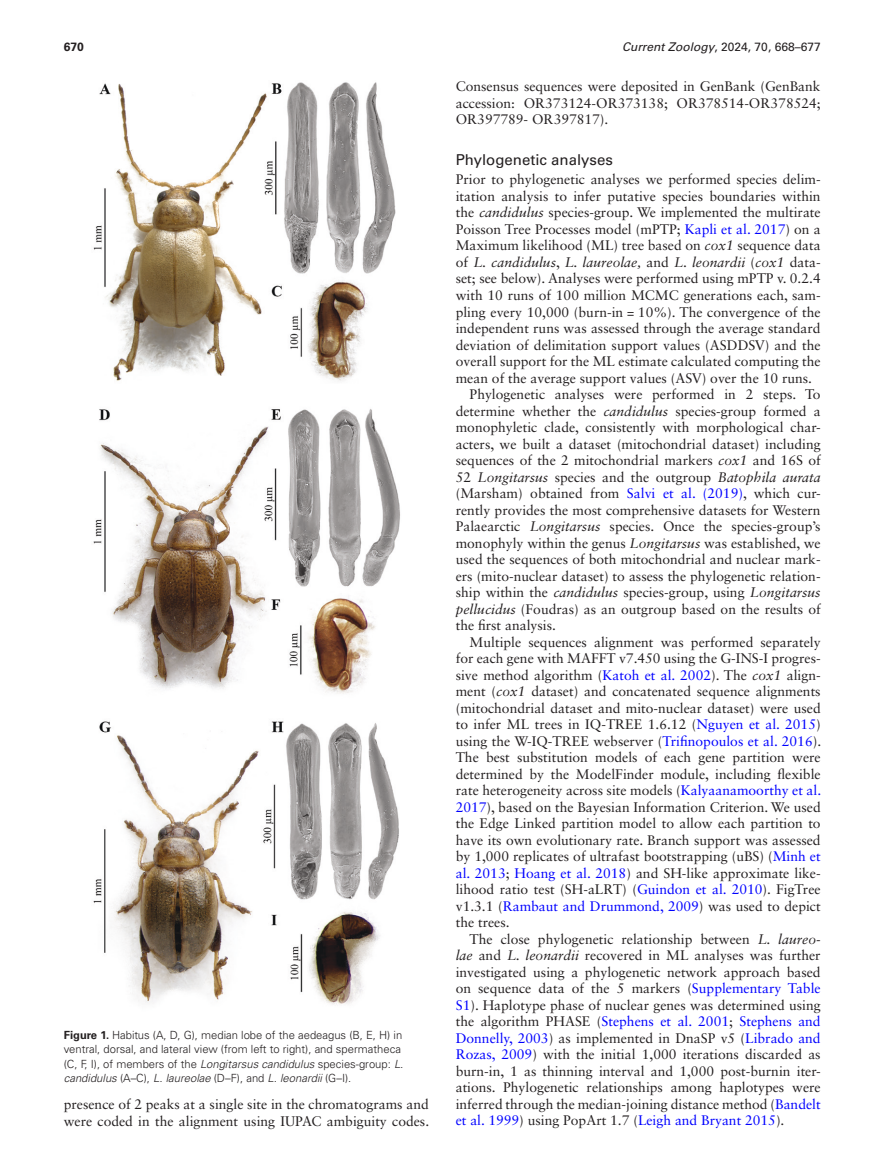
<style>
.page{position:relative;width:893px;height:1174px;background:#fff}
.page>*{position:absolute;margin:0;border:0;box-sizing:border-box;transform-origin:0 0}
.HeadB{font:15px "Univers LT Std";color:#231f20}
.TextInd{font:13.8px/16.5px "Sabon LT Std";color:#231f20;text-align:justify}
.Text{font:13.8px/16.5px "Sabon LT Std";color:#231f20;text-align:justify}
.t1{font:12px "Univers LT Std";color:#231f20}
.t2{font:700 12px "Univers LT Std";color:#231f20}
.FigCapt{font:300 11.25px/14.2px "Univers LT Std";color:#231f20}
.s1{font-family:"Univers LT Std Obl 2"}
.s2{font-weight:700}
.s3{font-style:italic}
.s4{color:#00f}
</style>
<div class="page">
<img style="left:93px;top:82px;width:307px;height:923px">
<p class="t2" style="left:64px;top:40px;width:22px">670</p>
<p class="t1" style="left:622px;top:40px;width:200px"><span class="s1">Current Zoology</span>, 2024, 70, 668–677</p>
<p class="FigCapt" style="left:64px;top:1028px;width:341px"><span class="s2">Figure 1.</span> Habitus (A, D, G), median lobe of the aedeagus (B, E, H) in ventral, dorsal, and lateral view (from left to right), and spermatheca (C, F, I), of members of the <span class="s3">Longitarsus candidulus</span> species-group: <span class="s3">L. candidulus</span> (A–C), <span class="s3">L. laureolae</span> (D–F), and <span class="s3">L. leonardii</span> (G–I).</p>
<p class="Text" style="left:64px;top:1095px;width:367px">presence of 2 peaks at a single site in the chromatograms and were coded in the alignment using IUPAC ambiguity codes.</p>
<p class="Text" style="left:456px;top:78px;width:366px">Consensus sequences were deposited in GenBank (GenBank accession: OR373124-OR373138; OR378514-OR378524; OR397789- OR397817).</p>
<p class="HeadB" style="left:456px;top:151px;width:159px">Phylogenetic analyses</p>
<p class="Text" style="left:456px;top:171px;width:366px">Prior to phylogenetic analyses we performed species delim&shy;itation analysis to infer putative species boundaries within the <span class="s3">candidulus</span> species-group. We implemented the multirate Poisson Tree Processes model (mPTP; <span class="s4">Kapli et al. 2017</span>) on a Maximum likelihood (ML) tree based on <span class="s3">cox1</span> sequence data of <span class="s3">L. candidulus</span>, <span class="s3">L. laureolae,</span> and <span class="s3">L. leonardii</span> (<span class="s3">cox1</span> data&shy;set; see below). Analyses were performed using mPTP v. 0.2.4 with 10 runs of 100 million MCMC generations each, sam&shy;pling every 10,000 (burn-in = 10%). The convergence of the independent runs was assessed through the average standard deviation of delimitation support values (ASDDSV) and the overall support for the ML estimate calculated computing the mean of the average support values (ASV) over the 10 runs.</p>
<p class="TextInd" style="left:456px;top:386px;width:366px;text-indent:14px">Phylogenetic analyses were performed in 2 steps. To determine whether the <span class="s3">candidulus</span> species-group formed a monophyletic clade, consistently with morphological char&shy;acters, we built a dataset (mitochondrial dataset) including sequences of the 2 mitochondrial markers <span class="s3">cox1</span> and 16S of 52 <span class="s3">Longitarsus</span> species and the outgroup <span class="s3">Batophila aurata </span>(Marsham) obtained from <span class="s4">Salvi et al. (2019)</span>, which cur&shy;rently provides the most comprehensive datasets for Western Palaearctic <span class="s3">Longitarsus</span> species. Once the species-group’s monophyly within the genus <span class="s3">Longitarsus</span> was established, we used the sequences of both mitochondrial and nuclear mark&shy;ers (mito-nuclear dataset) to assess the phylogenetic relation&shy;ship within the <span class="s3">candidulus</span> species-group, using <span class="s3">Longitarsus pellucidus</span> (Foudras) as an outgroup based on the results of the first analysis.</p>
<p class="TextInd" style="left:456px;top:633px;width:367px;text-indent:14px">Multiple sequences alignment was performed separately for each gene with MAFFT v7.450 using the G-INS-I progres&shy;sive method algorithm (<span class="s4">Katoh et al. 2002</span>). The <span class="s3">cox1</span> align&shy;ment (<span class="s3">cox1</span> dataset) and concatenated sequence alignments (mitochondrial dataset and mito-nuclear dataset) were used to infer ML trees in IQ-TREE 1.6.12 (<span class="s4">Nguyen et al. 2015</span>) using the W-IQ-TREE webserver (<span class="s4">Trifinopoulos et al. 2016</span>).<br>The best substitution models of each gene partition were determined by the ModelFinder module, including flexible rate heterogeneity across site models (<span class="s4">Kalyaanamoorthy et al.<br>2017</span>), based on the Bayesian Information Criterion. We used the Edge Linked partition model to allow each partition to have its own evolutionary rate. Branch support was assessed by 1,000 replicates of ultrafast bootstrapping (uBS) (<span class="s4">Minh et al. 2013</span>; <span class="s4">Hoang et al. 2018</span>) and SH-like approximate like&shy;lihood ratio test (SH-aLRT) (<span class="s4">Guindon et al. 2010</span>). FigTree v1.3.1 (<span class="s4">Rambaut and Drummond, 2009</span>) was used to depict the trees.</p>
<p class="TextInd" style="left:456px;top:930px;width:366px;text-indent:14px">The close phylogenetic relationship between <span class="s3">L. laureo&shy;lae</span> and <span class="s3">L. leonardii</span> recovered in ML analyses was further investigated using a phylogenetic network approach based on sequence data of the 5 markers (<span class="s4">Supplementary Table S1</span>). Haplotype phase of nuclear genes was determined using the algorithm PHASE (<span class="s4">Stephens et al. 2001</span>; <span class="s4">Stephens and Donnelly, 2003</span>) as implemented in DnaSP v5 (<span class="s4">Librado and Rozas, 2009</span>) with the initial 1,000 iterations discarded as burn-in, 1 as thinning interval and 1,000 post-burnin iter&shy;ations. Phylogenetic relationships among haplotypes were inferred through the median-joining distance method (<span class="s4">Bandelt et al. 1999</span>) using PopArt 1.7 (<span class="s4">Leigh and Bryant 2015</span>).</p>
</div>
